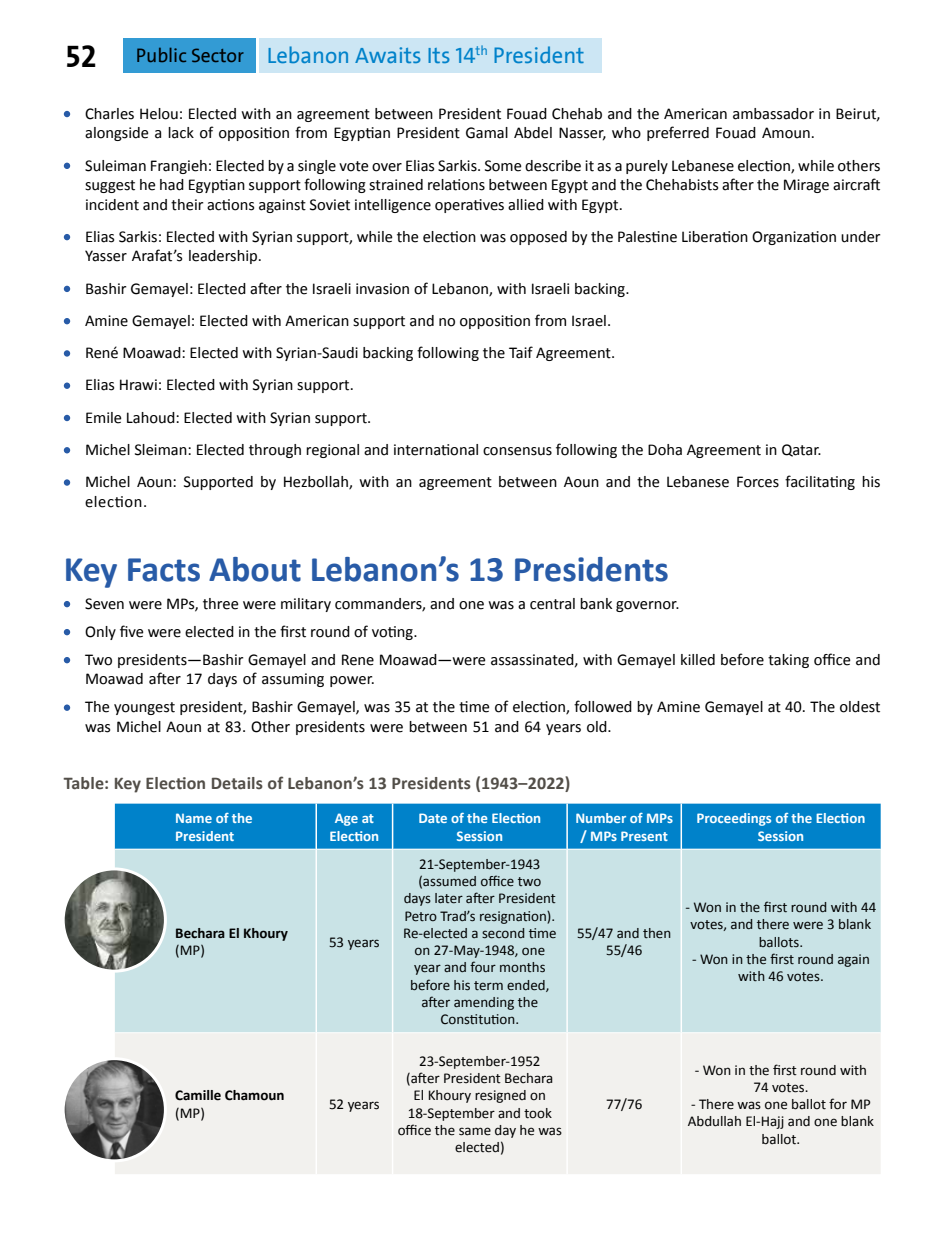
<style>
.page{position:relative;width:936px;height:1255px;background:#fff}
.page>*{position:absolute;margin:0;border:0;box-sizing:border-box;transform-origin:0 0}
.t1{font:700 36px "Calibri";color:#285ba7}
.t2{font:22.5px "The Sans Arab";color:#0082ca}
.t3{font:19.5px "The Sans Arab";color:#000}
.t4{font:700 18px "Calibri";letter-spacing:.01em;color:#524e48}
.t5{font:16.5px/32.2px "Calibri";color:#000}
.t6{font:15px/17.2px "Calibri";color:#000;text-align:center}
.t7{font:700 15px/17.2px "Calibri";color:#fff;text-align:center}
.t8{font:700 15px "Calibri";color:#000}
.s1{font-weight:700;font-size:31.5px}
</style>
<div class="page">
<div style="left:259px;top:38px;width:343px;height:34px;background:#cce6f4"></div>
<svg style="left:64px;top:111px;width:6px;height:6px"></svg>
<svg style="left:64px;top:163px;width:6px;height:6px"></svg>
<svg style="left:64px;top:234px;width:6px;height:6px"></svg>
<svg style="left:64px;top:286px;width:6px;height:6px"></svg>
<svg style="left:64px;top:318px;width:6px;height:6px"></svg>
<svg style="left:64px;top:350px;width:6px;height:6px"></svg>
<div style="left:64px;top:382px;width:6px;height:7px;background:#285ba7;border-radius:50%"></div>
<svg style="left:64px;top:415px;width:6px;height:6px"></svg>
<svg style="left:64px;top:447px;width:6px;height:6px"></svg>
<svg style="left:64px;top:479px;width:6px;height:6px"></svg>
<svg style="left:64px;top:601px;width:6px;height:6px"></svg>
<svg style="left:64px;top:629px;width:6px;height:6px"></svg>
<svg style="left:64px;top:657px;width:6px;height:6px"></svg>
<div style="left:64px;top:704px;width:6px;height:7px;background:#285ba7;border-radius:50%"></div>
<div style="left:115px;top:803px;width:765px;height:45px;background:#0082ca"></div>
<div style="left:115px;top:849px;width:765px;height:183px;background:#c9e3e6"></div>
<div style="left:115px;top:1033px;width:765px;height:141px;background:#f2f1ee"></div>
<hr style="left:315px;top:803px;width:2px;height:46px;background:#fff">
<hr style="left:392px;top:803px;width:1px;height:46px;background:#fff">
<hr style="left:566px;top:803px;width:2px;height:46px;background:#fff">
<hr style="left:680px;top:803px;width:2px;height:46px;background:#fff">
<hr style="left:315px;top:849px;width:2px;height:183px;background:#fff">
<hr style="left:392px;top:849px;width:1px;height:183px;background:#fff">
<hr style="left:566px;top:849px;width:2px;height:183px;background:#fff">
<hr style="left:680px;top:849px;width:2px;height:183px;background:#fff">
<hr style="left:315px;top:1032px;width:2px;height:142px;background:#fff">
<hr style="left:392px;top:1032px;width:1px;height:142px;background:#fff">
<hr style="left:566px;top:1032px;width:2px;height:142px;background:#fff">
<hr style="left:680px;top:1032px;width:2px;height:142px;background:#fff">
<img style="left:63px;top:868px;width:102px;height:103px;border-radius:51px">
<div style="left:62px;top:867px;width:105px;height:105px;border:3px solid #fff;border-radius:50%"></div>
<img style="left:63px;top:1058px;width:102px;height:102px;border-radius:51px">
<div style="left:62px;top:1057px;width:105px;height:105px;border:3px solid #fff;border-radius:50%"></div>
<div style="left:124px;top:38px;width:132px;height:34px;background:#339bd4"></div>
<p class="t3" style="left:66px;top:43px;width:180px"><span class="s1">52</span> Public Sector</p>
<h2 class="t2" style="left:267px;top:40px;width:319px">Lebanon Awaits Its 14<sup>th</sup> President</h2>
<p class="t5" style="left:85px;top:103px;width:797px;line-height:19.5px">Charles Helou: Elected with an agreement between President Fouad Chehab and the American ambassador in Beirut, alongside a lack of opposition from Egyptian President Gamal Abdel Nasser, who preferred Fouad Amoun.</p>
<p class="t5" style="left:85px;top:154px;width:797px;line-height:19.5px;text-align:justify">Suleiman Frangieh: Elected by a single vote over Elias Sarkis. Some describe it as a purely Lebanese election, while others suggest he had Egyptian support following strained relations between Egypt and the Chehabists after the Mirage aircraft incident and their actions against Soviet intelligence operatives allied with Egypt.</p>
<p class="t5" style="left:85px;top:226px;width:797px;line-height:19.5px">Elias Sarkis: Elected with Syrian support, while the election was opposed by the Palestine Liberation Organization under<br>Yasser Arafat’s leadership.</p>
<p class="t5" style="left:85px;top:271px;width:797px">Bashir Gemayel: Elected after the Israeli invasion of Lebanon, with Israeli backing.<br>Amine Gemayel: Elected with American support and no opposition from Israel.<br>René Moawad: Elected with Syrian-Saudi backing following the Taif Agreement.<br>Elias Hrawi: Elected with Syrian support.<br>Emile Lahoud: Elected with Syrian support.<br>Michel Sleiman: Elected through regional and international consensus following the Doha Agreement in Qatar.<br>Michel Aoun: Supported by Hezbollah, with an agreement between Aoun and the Lebanese Forces facilitating his</p>
<p class="t5" style="left:85px;top:484px;width:64px">election.</p>
<h1 class="t1" style="left:64px;top:546px;width:606px">Key Facts About Lebanon’s 13 Presidents</h1>
<p class="t5" style="left:85px;top:588px;width:797px;line-height:28px">Seven were MPs, three were military commanders, and one was a central bank governor.<br>Only five were elected in the first round of voting.<br>Two presidents—Bashir Gemayel and Rene Moawad—were assassinated, with Gemayel killed before taking office and</p>
<p class="t5" style="left:85px;top:664px;width:797px;line-height:28px">Moawad after 17 days of assuming power.<br>The youngest president, Bashir Gemayel, was 35 at the time of election, followed by Amine Gemayel at 40. The oldest</p>
<p class="t5" style="left:85px;top:709px;width:528px">was Michel Aoun at 83. Other presidents were between 51 and 64 years old.</p>
<p class="t4" style="left:64px;top:772px;width:508px">Table: Key Election Details of Lebanon’s 13 Presidents (1943–2022)</p>
<p class="t7" style="left:175px;top:809px;width:79px;text-align:left">Name of the<br>President</p>
<p class="t7" style="left:329px;top:809px;width:51px">Age at<br>Election</p>
<p class="t7" style="left:418px;top:809px;width:124px">Date of the Election<br>Session</p>
<p class="t7" style="left:575px;top:809px;width:99px">Number of MPs / MPs Present</p>
<p class="t7" style="left:696px;top:809px;width:170px">Proceedings of the Election<br>Session</p>
<p class="t8" style="left:175px;top:923px;width:114px">Bechara El Khoury</p>
<p class="t6" style="left:175px;top:940px;width:31px">(MP)</p>
<p class="t8" style="left:175px;top:1086px;width:111px">Camille Chamoun</p>
<p class="t6" style="left:175px;top:1103px;width:31px">(MP)</p>
<p class="t6" style="left:329px;top:932px;width:52px">53 years</p>
<p class="t6" style="left:329px;top:1094px;width:52px">52 years</p>
<p class="t6" style="left:403px;top:854px;width:155px">21-September-1943 (assumed office two days later after President<br>Petro Trad’s resignation).<br>Re-elected a second time on 27-May-1948, one year and four months before his term ended, after amending the<br>Constitution.</p>
<p class="t6" style="left:397px;top:1051px;width:166px">23-September-1952<br>(after President Bechara<br>El Khoury resigned on<br>18-September and took office the same day he was elected)</p>
<p class="t6" style="left:577px;top:923px;width:96px">55/47 and then<br>55/46</p>
<p class="t6" style="left:685px;top:897px;width:192px">- Won in the first round with 44 votes, and there were 3 blank ballots.</p>
<p class="t6" style="left:692px;top:949px;width:179px">- Won in the first round again with 46 votes.</p>
<p class="t6" style="left:606px;top:1094px;width:38px">77/76</p>
<p class="t6" style="left:694px;top:1060px;width:174px">- Won in the first round with<br>74 votes.</p>
<p class="t6" style="left:687px;top:1094px;width:188px">- There was one ballot for MP<br>Abdullah El-Hajj and one blank ballot.</p>
</div>
